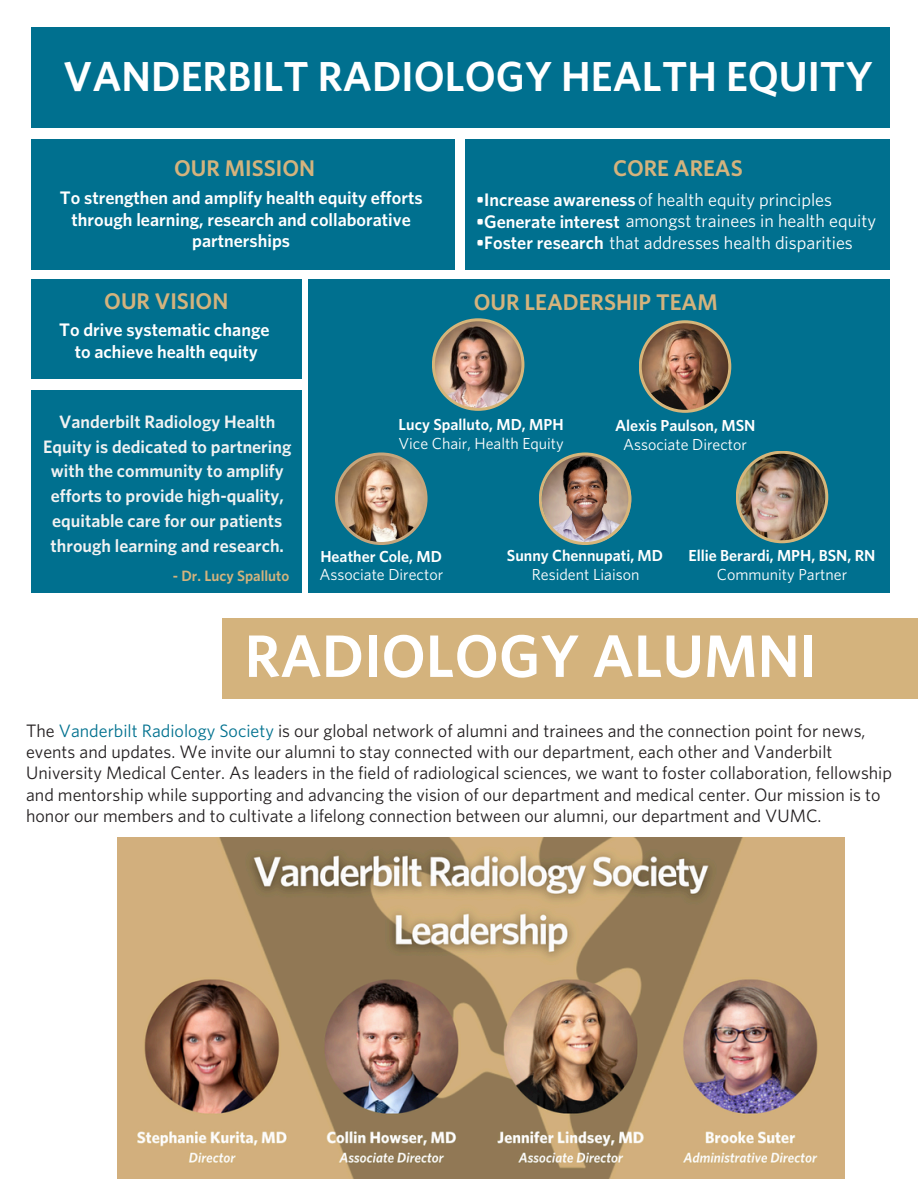
<style>
.page{position:relative;width:918px;height:1188px;background:#fff}
.page>*{position:absolute;margin:0;border:0;box-sizing:border-box;transform-origin:0 0}
.t1{font:600 60px "Whitney";color:#fff}
.t2{font:600 42px "Whitney";color:#fff}
.t3{font:600 22.65px "Whitney";color:#d4b37d}
.t4{font:600 18.15px/21.3px "Whitney";color:#fff;text-align:center}
.t5{font:18.15px "Whitney";color:#fff}
.t6{font:18px/21.3px "Whitney";color:#231f20}
.t7{font:600 18px/24.8px "Whitney";color:#f1f2f2;text-align:center}
.t8{font:600 15.9px "Whitney";color:#fff}
.t9{font:15.9px "Whitney";color:#fff}
.t10{font:600 15px "Whitney";color:#d4b37d}
.s1{font-weight:600}
.s2{color:#00718f}
</style>
<div class="page">
<div style="left:223px;top:618px;width:695px;height:81px;background:#d4b37d"></div>
<div style="left:31px;top:27px;width:858px;height:101px;background:#00708f"></div>
<div style="left:308px;top:280px;width:581px;height:313px;background:#00708f"></div>
<div style="left:31px;top:280px;width:271px;height:99px;background:#00708f"></div>
<div style="left:31px;top:390px;width:271px;height:203px;background:#00708f"></div>
<div style="left:31px;top:140px;width:423px;height:129px;background:#00708f"></div>
<div style="left:466px;top:140px;width:423px;height:129px;background:#00708f"></div>
<img style="left:432px;top:318px;width:92px;height:93px">
<svg style="left:639px;top:320px;width:92px;height:93px"></svg>
<svg style="left:335px;top:452px;width:93px;height:93px"></svg>
<img style="left:736px;top:451px;width:92px;height:92px">
<img style="left:539px;top:452px;width:92px;height:93px">
<img style="left:117px;top:838px;width:728px;height:341px">
<h4 class="t2" style="left:64px;top:58px;width:811px">VANDERBILT RADIOLOGY HEALTH EQUITY</h4>
<p class="t3" style="left:174px;top:158px;width:142px">OUR MISSION</p>
<p class="t3" style="left:613px;top:158px;width:131px">CORE AREAS</p>
<p class="t4" style="left:60px;top:188px;width:364px">To strengthen and amplify health equity efforts through learning, research and collaborative partnerships</p>
<p class="t5" style="left:476px;top:192px;width:358px"><span class="s1">•Increase awareness</span>of health equity principles</p>
<p class="t5" style="left:476px;top:213px;width:402px"><span class="s1">•Generate interest</span> amongst trainees in health equity</p>
<p class="t5" style="left:476px;top:234px;width:378px"><span class="s1">•Foster research</span> that addresses health disparities</p>
<p class="t3" style="left:104px;top:291px;width:126px">OUR VISION</p>
<p class="t4" style="left:59px;top:320px;width:212px">To drive systematic change to achieve health equity</p>
<p class="t7" style="left:43px;top:410px;width:250px">Vanderbilt Radiology Health<br>Equity is dedicated to partnering with the community to amplify efforts to provide high-quality, equitable care for our patients through learning and research.</p>
<p class="t10" style="left:173px;top:569px;width:118px">- Dr. Lucy Spalluto</p>
<p class="t3" style="left:474px;top:291px;width:245px">OUR LEADERSHIP TEAM</p>
<p class="t8" style="left:399px;top:417px;width:167px">Lucy Spalluto, MD, MPH</p>
<p class="t8" style="left:615px;top:418px;width:142px">Alexis Paulson, MSN</p>
<h3 class="t9" style="left:398px;top:436px;width:167px">Vice Chair, Health Equity</h3>
<h3 class="t9" style="left:623px;top:437px;width:125px">Associate Director</h3>
<p class="t8" style="left:320px;top:549px;width:123px">Heather Cole, MD</p>
<p class="t8" style="left:507px;top:549px;width:158px">Sunny Chennupati, MD</p>
<p class="t8" style="left:688px;top:549px;width:189px">Ellie Berardi, MPH, BSN, RN</p>
<p class="t9" style="left:319px;top:567px;width:125px">Associate Director</p>
<h1 class="t9" style="left:532px;top:567px;width:109px">Resident Liaison</h1>
<h4 class="t9" style="left:717px;top:568px;width:132px">Community Partner</h4>
<p class="t1" style="left:245px;top:629px;width:574px">RADIOLOGY ALUMNI</p>
<h4 class="t6" style="left:26px;top:720px;width:867px">The <span class="s2">Vanderbilt Radiology Society</span> is our global network of alumni and trainees and the connection point for news, events and updates. We invite our alumni to stay connected with our department, each other and Vanderbilt University Medical Center. As leaders in the field of radiological sciences, we want to foster collaboration, fellowship and mentorship while supporting and advancing the vision of our department and medical center. Our mission is to honor our members and to cultivate a lifelong connection between our alumni, our department and VUMC.</h4>
</div>
